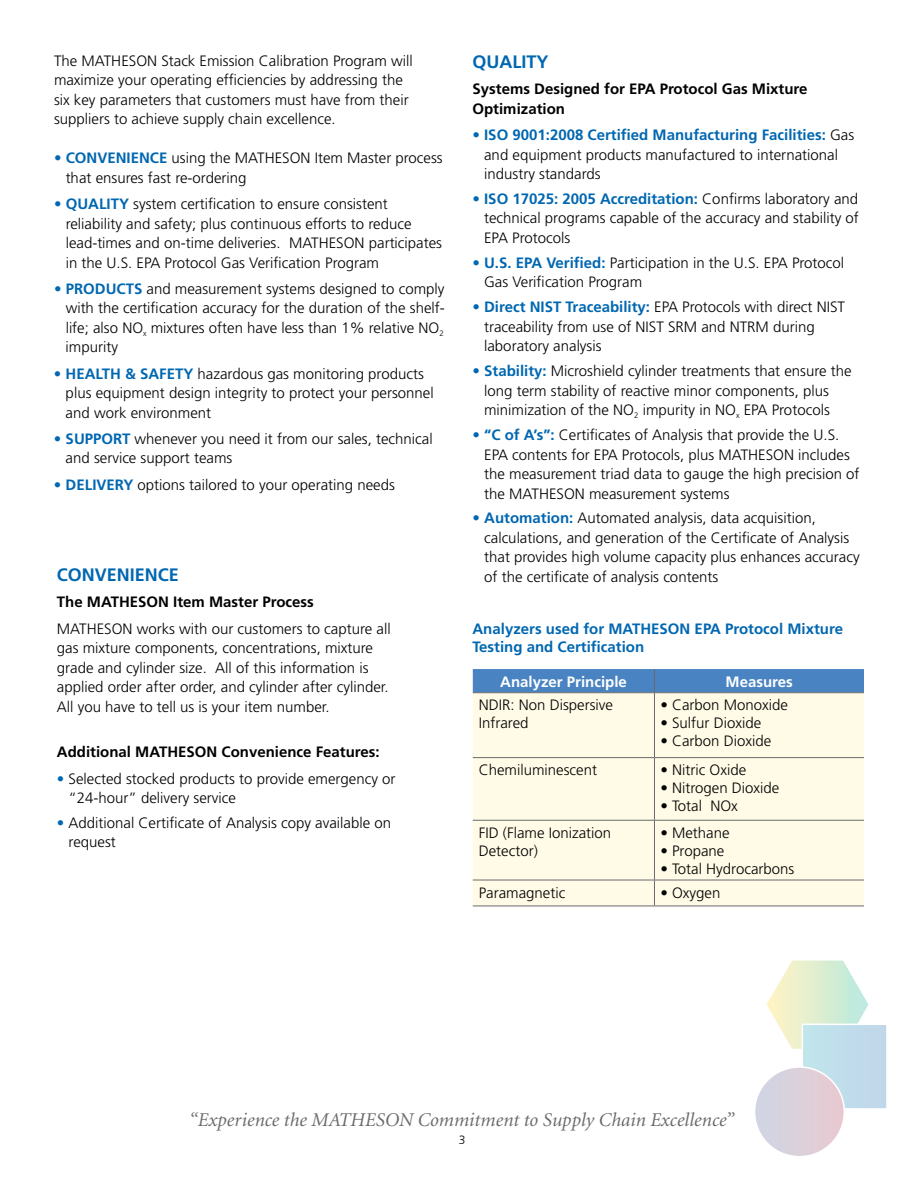
<style>
.page{position:relative;width:918px;height:1188px;background:#fff}
.page>*{position:absolute;margin:0;border:0;box-sizing:border-box;transform-origin:0 0}
.t1{font:italic 19.5px "Minion";color:#696a6d}
.t2{font:700 18px "Frutiger";color:#0067b1}
.t3{font:300 15px/19.5px "Frutiger";color:#000}
.t4{font:700 15px/19.5px "Frutiger";color:#000}
.t5{font:700 15px/18px "Frutiger";color:#0067b1}
.t6{font:700 15px "Frutiger";color:#fff}
.t7{font:300 12px "Frutiger";color:#000}
.s1{font-weight:700;color:#0067b1}
.s2{color:#0067b1}
</style>
<div class="page">
<svg style="left:767px;top:960px;width:102px;height:89px"></svg>
<div style="left:802px;top:1024px;width:85px;height:85px;background:#c0dbeb"></div>
<div style="left:802px;top:1024px;width:86px;height:86px;border:2px solid #fff"></div>
<div style="left:755px;top:1067px;width:89px;height:90px;background:#ddd1db;border-radius:50%"></div>
<div style="left:754px;top:1066px;width:91px;height:91px;border:2px solid #fff;border-radius:50%"></div>
<div style="left:473px;top:693px;width:391px;height:213px;background:#fffbe6"></div>
<div style="left:473px;top:669px;width:391px;height:23px;background:#4983c2"></div>
<hr style="left:473px;top:692px;width:181px;height:1px;background:#696a6d">
<hr style="left:654px;top:692px;width:210px;height:1px;background:#696a6d">
<hr style="left:654px;top:693px;width:1px;height:64px;background:#696a6d">
<hr style="left:473px;top:757px;width:181px;height:1px;background:#696a6d">
<hr style="left:654px;top:757px;width:210px;height:1px;background:#696a6d">
<hr style="left:654px;top:758px;width:1px;height:62px;background:#696a6d">
<hr style="left:473px;top:820px;width:181px;height:1px;background:#696a6d">
<hr style="left:654px;top:820px;width:210px;height:1px;background:#696a6d">
<hr style="left:654px;top:821px;width:1px;height:59px;background:#696a6d">
<hr style="left:473px;top:880px;width:181px;height:1px;background:#696a6d">
<hr style="left:654px;top:880px;width:210px;height:1px;background:#696a6d">
<svg style="left:654px;top:880px;width:1px;height:26px"></svg>
<hr style="left:473px;top:906px;width:181px;height:1px;background:#696a6d">
<hr style="left:654px;top:906px;width:210px;height:1px;background:#696a6d">
<p class="t3" style="left:54px;top:51px;width:360px">The MATHESON Stack Emission Calibration Program will maximize your operating efficiencies by addressing the six key parameters that customers must have from their suppliers to achieve supply chain excellence.</p>
<p class="t3" style="left:66px;top:148px;width:379px;text-indent:-12px"><span class="s1">• CONVENIENCE</span> using the MATHESON Item Master process that ensures fast re-ordering</p>
<p class="t3" style="left:66px;top:194px;width:378px;text-indent:-12px"><span class="s1">• QUALITY</span> system certification to ensure consistent reliability and safety; plus continuous efforts to reduce lead-times and on-time deliveries. MATHESON participates in the U.S. EPA Protocol Gas Verification Program</p>
<p class="t3" style="left:66px;top:279px;width:381px;text-align:justify;text-indent:-12px"><span class="s1">• PRODUCTS</span> and measurement systems designed to comply with the certification accuracy for the duration of the shelf&shy;life; also NO<sub>x</sub> mixtures often have less than 1% relative NO<sub>2 </sub>impurity</p>
<p class="t3" style="left:66px;top:364px;width:370px;text-indent:-12px"><span class="s1">• HEALTH &amp; SAFETY</span> hazardous gas monitoring products plus equipment design integrity to protect your personnel and work environment</p>
<p class="t3" style="left:66px;top:429px;width:369px;text-indent:-12px"><span class="s1">• SUPPORT</span> whenever you need it from our sales, technical and service support teams</p>
<p class="t3" style="left:54px;top:475px;width:342px"><span class="s1">• DELIVERY</span> options tailored to your operating needs</p>
<p class="t2" style="left:57px;top:564px;width:124px">CONVENIENCE</p>
<p class="t4" style="left:57px;top:592px;width:258px">The MATHESON Item Master Process</p>
<p class="t3" style="left:57px;top:619px;width:335px">MATHESON works with our customers to capture all gas mixture components, concentrations, mixture grade and cylinder size. All of this information is applied order after order, and cylinder after cylinder.<br>All you have to tell us is your item number.</p>
<p class="t4" style="left:57px;top:742px;width:324px">Additional MATHESON Convenience Features:</p>
<p class="t3" style="left:69px;top:769px;width:328px;text-indent:-12px"><span class="s2">•</span> Selected stocked products to provide emergency or “24-hour” delivery service</p>
<p class="t3" style="left:69px;top:813px;width:324px;text-indent:-12px"><span class="s2">•</span> Additional Certificate of Analysis copy available on request</p>
<p class="t2" style="left:472px;top:51px;width:78px">QUALITY</p>
<p class="t4" style="left:472px;top:79px;width:337px">Systems Designed for EPA Protocol Gas Mixture<br>Optimization</p>
<p class="t3" style="left:484px;top:125px;width:372px;text-indent:-12px"><span class="s2">•</span> <span class="s1">ISO 9001:2008 Certified Manufacturing Facilities:</span> Gas and equipment products manufactured to international industry standards</p>
<p class="t3" style="left:484px;top:189px;width:376px;text-align:justify;text-indent:-12px"><span class="s2">•</span> <span class="s1">ISO 17025: 2005 Accreditation:</span> Confirms laboratory and technical programs capable of the accuracy and stability of EPA Protocols</p>
<p class="t3" style="left:484px;top:253px;width:362px;text-indent:-12px"><span class="s2">•</span> <span class="s1">U.S. EPA Verified:</span> Participation in the U.S. EPA Protocol<br>Gas Verification Program</p>
<p class="t3" style="left:484px;top:297px;width:362px;text-indent:-12px"><span class="s2">•</span> <span class="s1">Direct NIST Traceability:</span> EPA Protocols with direct NIST traceability from use of NIST SRM and NTRM during laboratory analysis</p>
<p class="t3" style="left:484px;top:361px;width:369px;text-indent:-12px"><span class="s2">•</span> <span class="s1">Stability:</span> Microshield cylinder treatments that ensure the long term stability of reactive minor components, plus minimization of the NO<sub>2</sub> impurity in NO<sub>x</sub> EPA Protocols</p>
<p class="t3" style="left:484px;top:425px;width:377px;text-indent:-12px"><span class="s2">•</span> <span class="s1">“C of A’s”:</span> Certificates of Analysis that provide the U.S.<br>EPA contents for EPA Protocols, plus MATHESON includes the measurement triad data to gauge the high precision of the MATHESON measurement systems</p>
<p class="t3" style="left:484px;top:508px;width:377px;text-indent:-12px"><span class="s2">•</span> <span class="s1">Automation:</span> Automated analysis, data acquisition, calculations, and generation of the Certificate of Analysis that provides high volume capacity plus enhances accuracy of the certificate of analysis contents</p>
<p class="t5" style="left:472px;top:619px;width:372px">Analyzers used for MATHESON EPA Protocol Mixture<br>Testing and Certification</p>
<p class="t6" style="left:500px;top:673px;width:128px">Analyzer Principle</p>
<p class="t6" style="left:726px;top:673px;width:69px">Measures</p>
<p class="t3" style="left:479px;top:696px;width:136px;line-height:18px">NDIR: Non Dispersive<br>Infrared</p>
<p class="t3" style="left:660px;top:696px;width:129px">• Carbon Monoxide</p>
<p class="t3" style="left:660px;top:714px;width:102px">• Sulfur Dioxide</p>
<p class="t3" style="left:660px;top:732px;width:112px">• Carbon Dioxide</p>
<p class="t3" style="left:479px;top:760px;width:120px">Chemiluminescent</p>
<p class="t3" style="left:660px;top:760px;width:87px">• Nitric Oxide</p>
<p class="t3" style="left:660px;top:778px;width:120px">• Nitrogen Dioxide</p>
<p class="t3" style="left:660px;top:796px;width:79px">• Total NOx</p>
<p class="t3" style="left:479px;top:824px;width:134px;line-height:18px">FID (Flame Ionization<br>Detector)</p>
<p class="t3" style="left:660px;top:823px;width:71px">• Methane</p>
<p class="t3" style="left:660px;top:841px;width:65px">• Propane</p>
<p class="t3" style="left:660px;top:859px;width:135px">• Total Hydrocarbons</p>
<p class="t3" style="left:479px;top:883px;width:88px">Paramagnetic</p>
<p class="t3" style="left:660px;top:883px;width:61px">• Oxygen</p>
<h1 class="t1" style="left:189px;top:1110px;width:547px">“Experience the MATHESON Commitment to Supply Chain Excellence”</h1>
<p class="t7" style="left:459px;top:1133px;width:8px">3</p>
</div>
